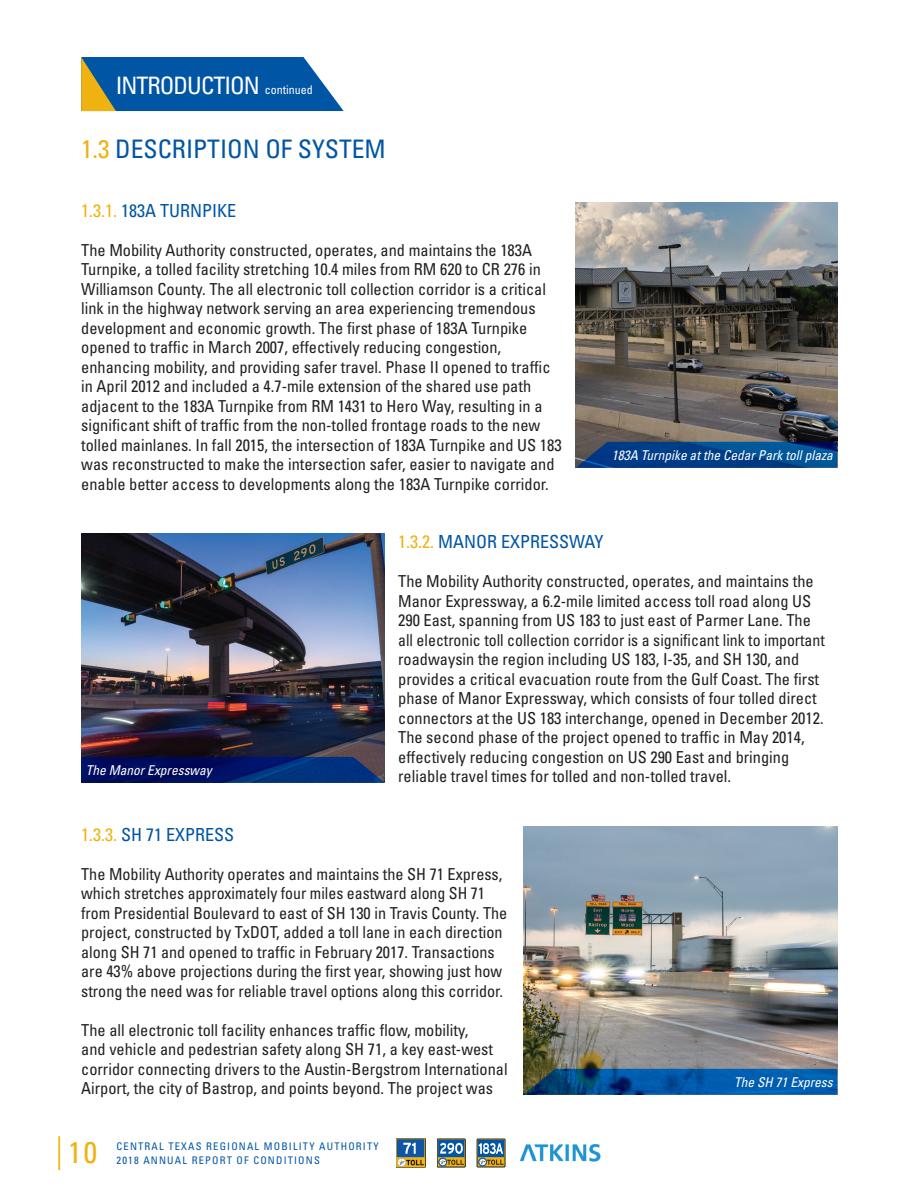
<style>
.page{position:relative;width:918px;height:1188px;background:#fff}
.page>*{position:absolute;margin:0;border:0;box-sizing:border-box;transform-origin:0 0}
.t1{font:condensed 30px "Univers";color:#efb211}
.t2{font:condensed 25.5px "Univers";color:#0155a5}
.t3{font:condensed 24px "Univers";letter-spacing:-.04em;color:#fff}
.t4{font:condensed 18px "Univers";color:#0155a5}
.t5{font:condensed 16.5px/19.5px "Univers";color:#231f20}
.t6{font:italic condensed 13.5px "Univers";color:#fff}
.t7{font:condensed 10.5px/14.1px "Univers";letter-spacing:.11em;color:#0155a5}
.s1{font-size:12px}
.s2{color:#efb211}
.s3{font-weight:100;font-stretch:ultra-condensed;font-size:46.5px}
</style>
<div class="page">
<svg style="left:81px;top:57px;width:263px;height:54px;background:#2468a2"></svg>
<img style="left:81px;top:534px;width:304px;height:223px">
<svg style="left:81px;top:757px;width:304px;height:26px;background:#051e68"></svg>
<img style="left:576px;top:202px;width:261px;height:240px">
<svg style="left:576px;top:442px;width:261px;height:26px;background:#074487"></svg>
<img style="left:524px;top:826px;width:313px;height:243px">
<svg style="left:524px;top:1069px;width:313px;height:26px;background:#065497"></svg>
<img style="left:520px;top:1143px;width:80px;height:19px">
<div style="left:477px;top:1139px;width:28px;height:28px;border:1px solid #231f20"></div>
<svg style="left:478px;top:1140px;width:26px;height:26px"></svg>
<div style="left:437px;top:1139px;width:28px;height:28px;border:1px solid #231f20"></div>
<svg style="left:438px;top:1140px;width:26px;height:26px"></svg>
<img style="left:396px;top:1138px;width:29px;height:30px">
<h3 class="t3" style="left:116px;top:70px;width:199px">INTRODUCTION <span class="s1">continued</span></h3>
<h2 class="t2" style="left:81px;top:133px;width:306px"><span class="s2">1.3</span> DESCRIPTION OF SYSTEM</h2>
<p class="t4" style="left:81px;top:199px;width:156px"><span class="s2">1.3.1.</span> 183A TURNPIKE</p>
<p class="t5" style="left:81px;top:240px;width:482px">The Mobility Authority constructed, operates, and maintains the 183A Turnpike, a tolled facility stretching 10.4 miles from RM 620 to CR 276 in Williamson County. The all electronic toll collection corridor is a critical link in the highway network serving an area experiencing tremendous development and economic growth. The first phase of 183A Turnpike opened to traffic in March 2007, effectively reducing congestion, enhancing mobility, and providing safer travel. Phase II opened to traffic in April 2012 and included a 4.7-mile extension of the shared use path adjacent to the 183A Turnpike from RM 1431 to Hero Way, resulting in a significant shift of traffic from the non-tolled frontage roads to the new tolled mainlanes. In fall 2015, the intersection of 183A Turnpike and US 183 was reconstructed to make the intersection safer, easier to navigate and enable better access to developments along the 183A Turnpike corridor.</p>
<p class="t6" style="left:612px;top:447px;width:222px">183A Turnpike at the Cedar Park toll plaza</p>
<p class="t6" style="left:86px;top:762px;width:128px">The Manor Expressway</p>
<p class="t4" style="left:398px;top:531px;width:207px"><span class="s2">1.3.2.</span> MANOR EXPRESSWAY</p>
<p class="t5" style="left:398px;top:572px;width:428px">The Mobility Authority constructed, operates, and maintains the Manor Expressway, a 6.2-mile limited access toll road along US 290 East, spanning from US 183 to just east of Parmer Lane. The all electronic toll collection corridor is a significant link to important roadwaysin the region including US 183, I-35, and SH 130, and provides a critical evacuation route from the Gulf Coast. The first phase of Manor Expressway, which consists of four tolled direct connectors at the US 183 interchange, opened in December 2012.<br>The second phase of the project opened to traffic in May 2014, effectively reducing congestion on US 290 East and bringing reliable travel times for tolled and non-tolled travel.</p>
<p class="t4" style="left:81px;top:823px;width:154px"><span class="s2">1.3.3.</span> SH 71 EXPRESS</p>
<p class="t5" style="left:81px;top:864px;width:428px">The Mobility Authority operates and maintains the SH 71 Express, which stretches approximately four miles eastward along SH 71 from Presidential Boulevard to east of SH 130 in Travis County. The project, constructed by TxDOT, added a toll lane in each direction along SH 71 and opened to traffic in February 2017. Transactions are 43% above projections during the first year, showing just how strong the need was for reliable travel options along this corridor.</p>
<p class="t5" style="left:81px;top:1020px;width:428px">The all electronic toll facility enhances traffic flow, mobility,<br>and vehicle and pedestrian safety along SH 71, a key east-west corridor connecting drivers to the Austin-Bergstrom International Airport, the city of Bastrop, and points beyond. The project was</p>
<h1 class="t1" style="left:54px;top:1133px;width:45px"><span class="s3">|</span>10</h1>
<p class="t7" style="left:117px;top:1139px;width:264px">CENTRAL TEXAS REGIONAL MOBILITY AUTHORITY<br>2018 ANNUAL REPORT OF CONDITIONS</p>
<p class="t6" style="left:734px;top:1074px;width:100px">The SH 71 Express</p>
</div>
